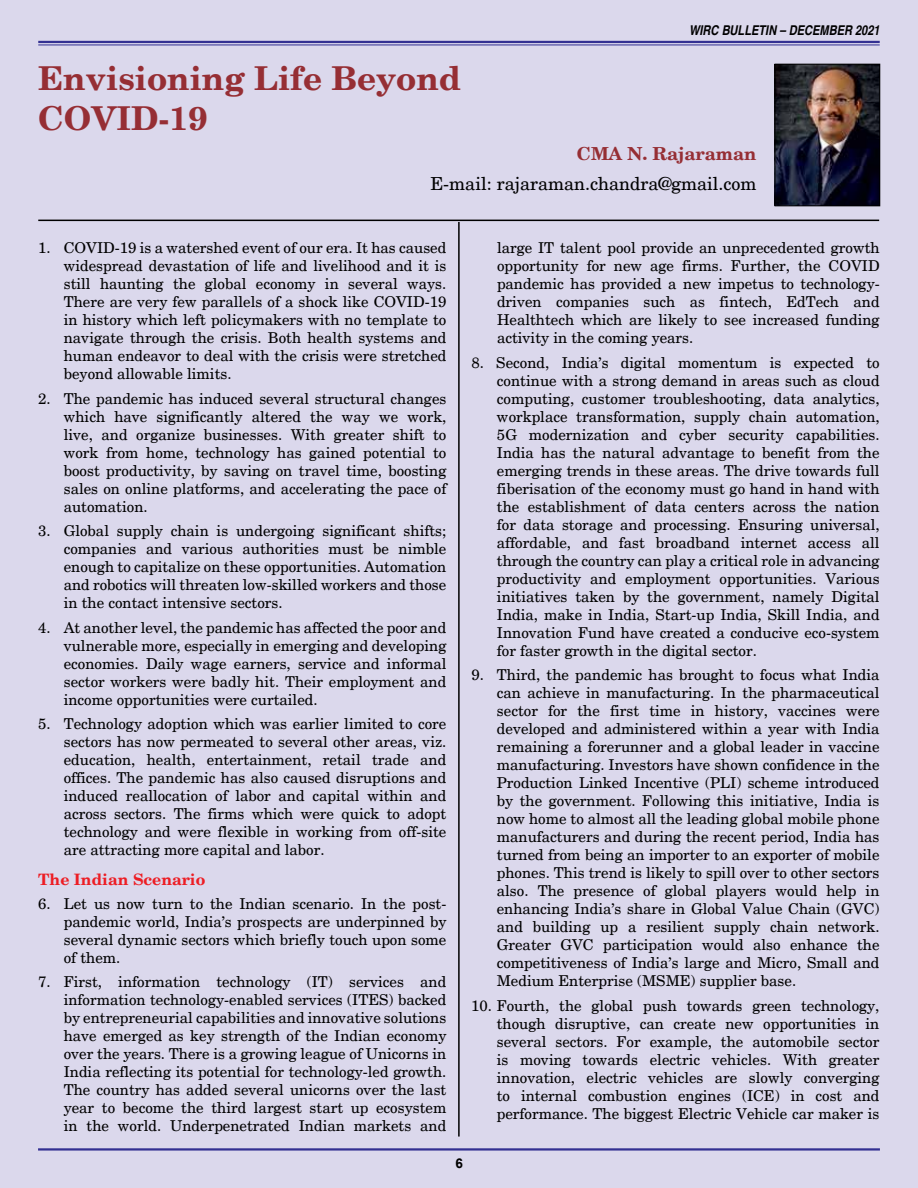
<style>
.page{position:relative;width:918px;height:1188px;background:#dbd8ec}
.page>*{position:absolute;margin:0;border:0;box-sizing:border-box;transform-origin:0 0}
.t1{font:700 33px/39.6px "New Century Schlbk";color:#962e34}
.t2{font:18px "New Century Schlbk";color:#000}
.t3{font:700 18px "New Century Schlbk";color:#962e34}
.t4{font:700 15.75px "New Century Schlbk";color:#ed1d24}
.t5{font:15px/18px "New Century Schlbk";color:#000;text-align:justify}
.t6{font:italic 700 condensed 13.5px "Helvetica";color:#000}
.t7{font:700 13.5px "Helvetica";color:#000}
</style>
<div class="page">
<hr style="left:38px;top:1148px;width:842px;height:3px;background:#333092">
<hr style="left:38px;top:41px;width:842px;height:2px;background:#333092">
<hr style="left:38px;top:45px;width:842px;height:1px;background:#333092">
<hr style="left:458px;top:222px;width:2px;height:915px;background:#000">
<hr style="left:38px;top:220px;width:841px;height:1px;background:#000">
<img style="left:777px;top:66px;width:101px;height:138px">
<div style="left:775px;top:64px;width:105px;height:142px;border:1px solid #000"></div>
<h1 class="t1" style="left:38px;top:59px;width:424px">Envisioning Life Beyond<br>COVID-19</h1>
<p class="t6" style="left:689px;top:22px;width:192px">WIRC BULLETIN – DECEMBER 2021</p>
<p class="t3" style="left:577px;top:142px;width:181px">CMA N. Rajaraman</p>
<p class="t2" style="left:430px;top:172px;width:328px">E-mail: rajaraman.chandra@gmail.com</p>
<p class="t5" style="left:64px;top:239px;width:384px;text-indent:-25px">1. COVID-19 is a watershed event of our era. It has caused widespread devastation of life and livelihood and it is still haunting the global economy in several ways.<br>There are very few parallels of a shock like COVID-19 in history which left policymakers with no template to navigate through the crisis. Both health systems and human endeavor to deal with the crisis were stretched beyond allowable limits.</p>
<p class="t5" style="left:64px;top:390px;width:384px;text-indent:-26px">2. The pandemic has induced several structural changes which have significantly altered the way we work, live, and organize businesses. With greater shift to work from home, technology has gained potential to boost productivity, by saving on travel time, boosting sales on online platforms, and accelerating the pace of automation.</p>
<p class="t5" style="left:64px;top:522px;width:384px;text-indent:-26px">3. Global supply chain is undergoing significant shifts; companies and various authorities must be nimble enough to capitalize on these opportunities. Automation and robotics will threaten low-skilled workers and those in the contact intensive sectors.</p>
<p class="t5" style="left:64px;top:618px;width:384px;text-indent:-26px">4. At another level, the pandemic has affected the poor and vulnerable more, especially in emerging and developing economies. Daily wage earners, service and informal sector workers were badly hit. Their employment and income opportunities were curtailed.</p>
<p class="t5" style="left:64px;top:715px;width:384px;text-indent:-26px">5. Technology adoption which was earlier limited to core sectors has now permeated to several other areas, viz. education, health, entertainment, retail trade and offices. The pandemic has also caused disruptions and induced reallocation of labor and capital within and across sectors. The firms which were quick to adopt technology and were flexible in working from off-site are attracting more capital and labor.</p>
<p class="t4" style="left:38px;top:869px;width:169px">The Indian Scenario</p>
<p class="t5" style="left:64px;top:895px;width:384px;text-indent:-25px">6. Let us now turn to the Indian scenario. In the post&shy;pandemic world, India’s prospects are underpinned by several dynamic sectors which briefly touch upon some of them.</p>
<p class="t5" style="left:64px;top:973px;width:384px;text-indent:-25px">7. First, information technology (IT) services and information technology-enabled services (ITES) backed by entrepreneurial capabilities and innovative solutions have emerged as key strength of the Indian economy over the years. There is a growing league of Unicorns in India reflecting its potential for technology-led growth.<br>The country has added several unicorns over the last year to become the third largest start up ecosystem in the world. Underpenetrated Indian markets and</p>
<p class="t7" style="left:455px;top:1154px;width:9px">6</p>
<p class="t5" style="left:497px;top:239px;width:384px">large IT talent pool provide an unprecedented growth opportunity for new age firms. Further, the COVID pandemic has provided a new impetus to technology&shy;driven companies such as fintech, EdTech and Healthtech which are likely to see increased funding activity in the coming years.</p>
<p class="t5" style="left:497px;top:354px;width:384px;text-indent:-25px">8. Second, India’s digital momentum is expected to continue with a strong demand in areas such as cloud computing, customer troubleshooting, data analytics, workplace transformation, supply chain automation, 5G modernization and cyber security capabilities.<br>India has the natural advantage to benefit from the emerging trends in these areas. The drive towards full fiberisation of the economy must go hand in hand with the establishment of data centers across the nation for data storage and processing. Ensuring universal, affordable, and fast broadband internet access all through the country can play a critical role in advancing productivity and employment opportunities. Various initiatives taken by the government, namely Digital India, make in India, Start-up India, Skill India, and Innovation Fund have created a conducive eco-system for faster growth in the digital sector.</p>
<p class="t5" style="left:497px;top:666px;width:384px;text-indent:-25px">9. Third, the pandemic has brought to focus what India can achieve in manufacturing. In the pharmaceutical sector for the first time in history, vaccines were developed and administered within a year with India remaining a forerunner and a global leader in vaccine manufacturing. Investors have shown confidence in the Production Linked Incentive (PLI) scheme introduced by the government. Following this initiative, India is now home to almost all the leading global mobile phone manufacturers and during the recent period, India has turned from being an importer to an exporter of mobile phones. This trend is likely to spill over to other sectors also. The presence of global players would help in enhancing India’s share in Global Value Chain (GVC) and building up a resilient supply chain network.<br>Greater GVC participation would also enhance the competitiveness of India’s large and Micro, Small and Medium Enterprise (MSME) supplier base.</p>
<p class="t5" style="left:497px;top:996px;width:384px;text-indent:-26px">10. Fourth, the global push towards green technology, though disruptive, can create new opportunities in several sectors. For example, the automobile sector is moving towards electric vehicles. With greater innovation, electric vehicles are slowly converging to internal combustion engines (ICE) in cost and performance. The biggest Electric Vehicle car maker is</p>
</div>
